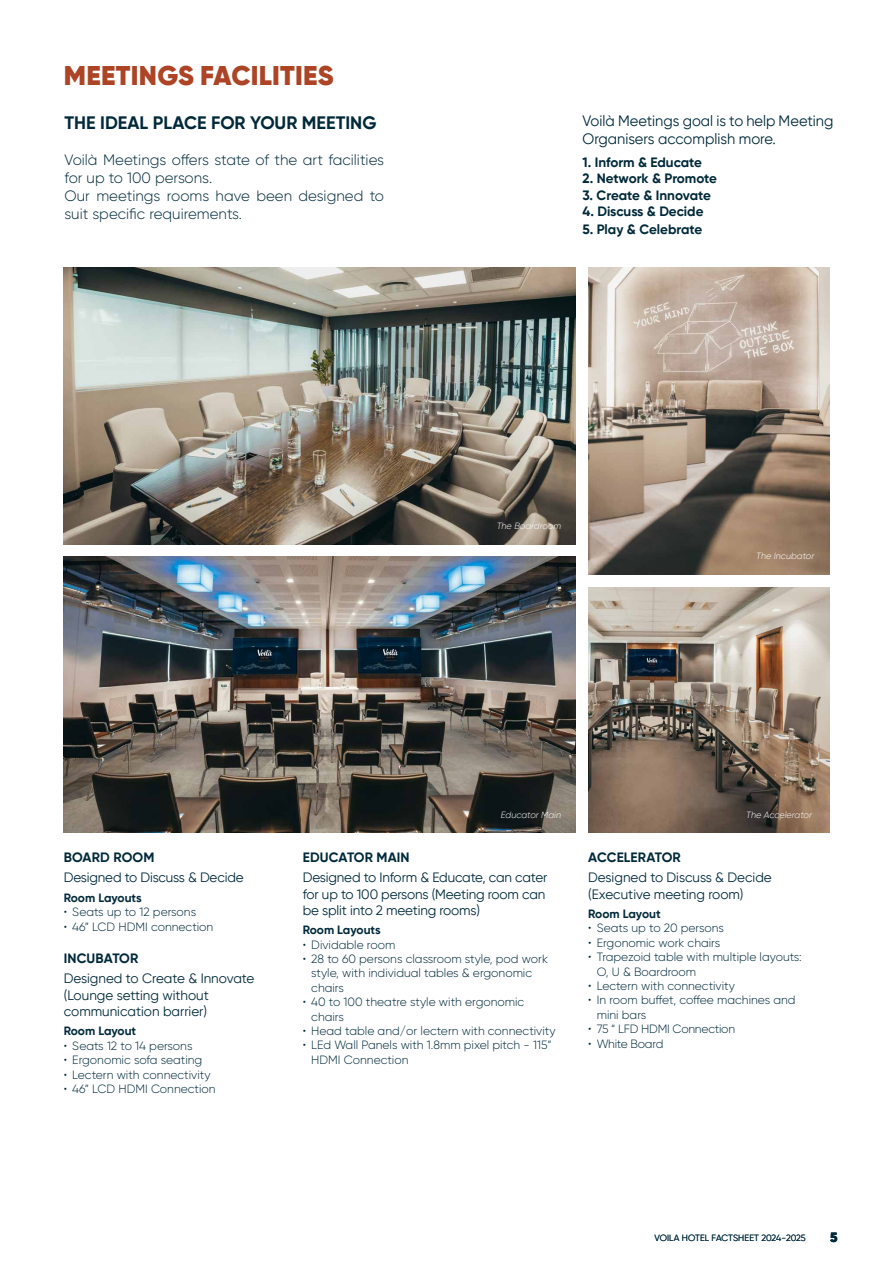
<style>
.page{position:relative;width:893px;height:1263px;background:#fff}
.page>*{position:absolute;margin:0;border:0;box-sizing:border-box;transform-origin:0 0}
.t1{font:900 27px "Gilroy";letter-spacing:.01em;color:#ac4425}
.t2{font:700 18px "Gilroy";color:#00293a}
.t3{font:300 15px/18px "Gilroy";color:#00293a}
.t4{font:15px/18px "Gilroy";color:#00293a}
.t5{font:13.5px/16.2px "Gilroy";letter-spacing:-.01em;color:#00293a}
.t6{font:700 13.5px "Gilroy";color:#00293a}
.t7{font:900 13.5px "Gilroy";color:#00293a}
.t8{font:300 12px/14.4px "Gilroy";color:#00293a}
.t9{font:700 12px "Gilroy";color:#00293a}
.t10{font:300 12px "Gilroy";letter-spacing:-.02em;color:#00293a}
.t11{font:italic 300 9px "Gilroy";color:#fff}
.t12{font:9px "Gilroy";color:#00293a}
</style>
<div class="page">
<img style="left:64px;top:556px;width:511px;height:277px">
<img style="left:64px;top:268px;width:511px;height:276px">
<img style="left:588px;top:587px;width:241px;height:246px">
<img style="left:588px;top:268px;width:241px;height:306px">
<h1 class="t1" style="left:64px;top:58px;width:271px">MEETINGS FACILITIES</h1>
<h2 class="t2" style="left:64px;top:111px;width:313px">THE IDEAL PLACE FOR YOUR MEETING</h2>
<p class="t3" style="left:64px;top:150px;width:321px">Voilà Meetings offers state of the art facilities for up to 100 persons.<br>Our meetings rooms have been designed to suit specific requirements.</p>
<p class="t4" style="left:583px;top:112px;width:252px">Voilà Meetings goal is to help Meeting<br>Organisers accomplish more.</p>
<p class="t6" style="left:583px;top:154px;width:121px">1. Inform &amp; Educate</p>
<p class="t6" style="left:583px;top:170px;width:136px">2. Network &amp; Promote</p>
<p class="t6" style="left:583px;top:187px;width:130px">3. Create &amp; Innovate</p>
<p class="t6" style="left:583px;top:203px;width:123px">4. Discuss &amp; Decide</p>
<p class="t6" style="left:583px;top:221px;width:121px">5. Play &amp; Celebrate</p>
<p class="t11" style="left:497px;top:521px;width:66px">The Boardroom</p>
<p class="t11" style="left:756px;top:550px;width:59px">The Incubator</p>
<p class="t6" style="left:64px;top:849px;width:92px">BOARD ROOM</p>
<p class="t5" style="left:64px;top:869px;width:181px">Designed to Discuss &amp; Decide</p>
<p class="t9" style="left:64px;top:890px;width:79px">Room Layouts</p>
<p class="t8" style="left:64px;top:905px;width:134px">• Seats up to 12 persons</p>
<p class="t8" style="left:64px;top:919px;width:151px">• 46” LCD HDMI connection</p>
<p class="t6" style="left:64px;top:950px;width:76px">INCUBATOR</p>
<p class="t5" style="left:64px;top:970px;width:192px">Designed to Create &amp; Innovate (Lounge setting without communication barrier)</p>
<p class="t9" style="left:64px;top:1024px;width:74px">Room Layout</p>
<p class="t8" style="left:64px;top:1038px;width:130px">• Seats 12 to 14 persons</p>
<p class="t8" style="left:64px;top:1053px;width:140px">• Ergonomic sofa seating</p>
<p class="t8" style="left:64px;top:1067px;width:148px">• Lectern with connectivity</p>
<p class="t8" style="left:64px;top:1081px;width:153px">• 46” LCD HDMI Connection</p>
<p class="t11" style="left:501px;top:809px;width:62px">Educator Main</p>
<p class="t6" style="left:303px;top:849px;width:108px">EDUCATOR MAIN</p>
<p class="t5" style="left:303px;top:869px;width:246px">Designed to Inform &amp; Educate, can cater for up to 100 persons (Meeting room can be split into 2 meeting rooms)</p>
<p class="t9" style="left:303px;top:922px;width:79px">Room Layouts</p>
<p class="t8" style="left:303px;top:937px;width:94px">• Dividable room</p>
<p class="t8" style="left:311px;top:951px;width:238px;text-indent:-9px">• 28 to 60 persons classroom style, pod work style, with individual tables &amp; ergonomic chairs</p>
<p class="t8" style="left:311px;top:995px;width:215px;text-indent:-9px">• 40 to 100 theatre style with ergonomic chairs</p>
<p class="t8" style="left:303px;top:1023px;width:254px">• Head table and/or lectern with connectivity</p>
<p class="t8" style="left:311px;top:1038px;width:242px;text-indent:-9px">• LEd Wall Panels with 1.8mm pixel pitch - 115”<br>HDMI Connection</p>
<p class="t11" style="left:746px;top:809px;width:67px">The Accelerator</p>
<p class="t6" style="left:588px;top:849px;width:94px">ACCELERATOR</p>
<p class="t5" style="left:588px;top:869px;width:185px">Designed to Discuss &amp; Decide (Executive meeting room)</p>
<p class="t9" style="left:588px;top:906px;width:74px">Room Layout</p>
<p class="t8" style="left:588px;top:921px;width:137px">• Seats up to 20 persons</p>
<p class="t8" style="left:588px;top:935px;width:134px">• Ergonomic work chairs</p>
<p class="t8" style="left:597px;top:950px;width:207px;text-indent:-9px">• Trapezoid table with multiple layouts:<br>O, U &amp; Boardroom</p>
<p class="t8" style="left:588px;top:978px;width:148px">• Lectern with connectivity</p>
<p class="t8" style="left:597px;top:993px;width:200px;text-indent:-9px">• In room buffet, coffee machines and mini bars</p>
<p class="t10" style="left:588px;top:1022px;width:148px">• 75 “ LFD HDMI Connection</p>
<p class="t10" style="left:588px;top:1036px;width:77px">• White Board</p>
<p class="t12" style="left:654px;top:1232px;width:153px">VOILA HOTEL FACTSHEET 2024-2025</p>
<p class="t7" style="left:830px;top:1229px;width:9px">5</p>
</div>
